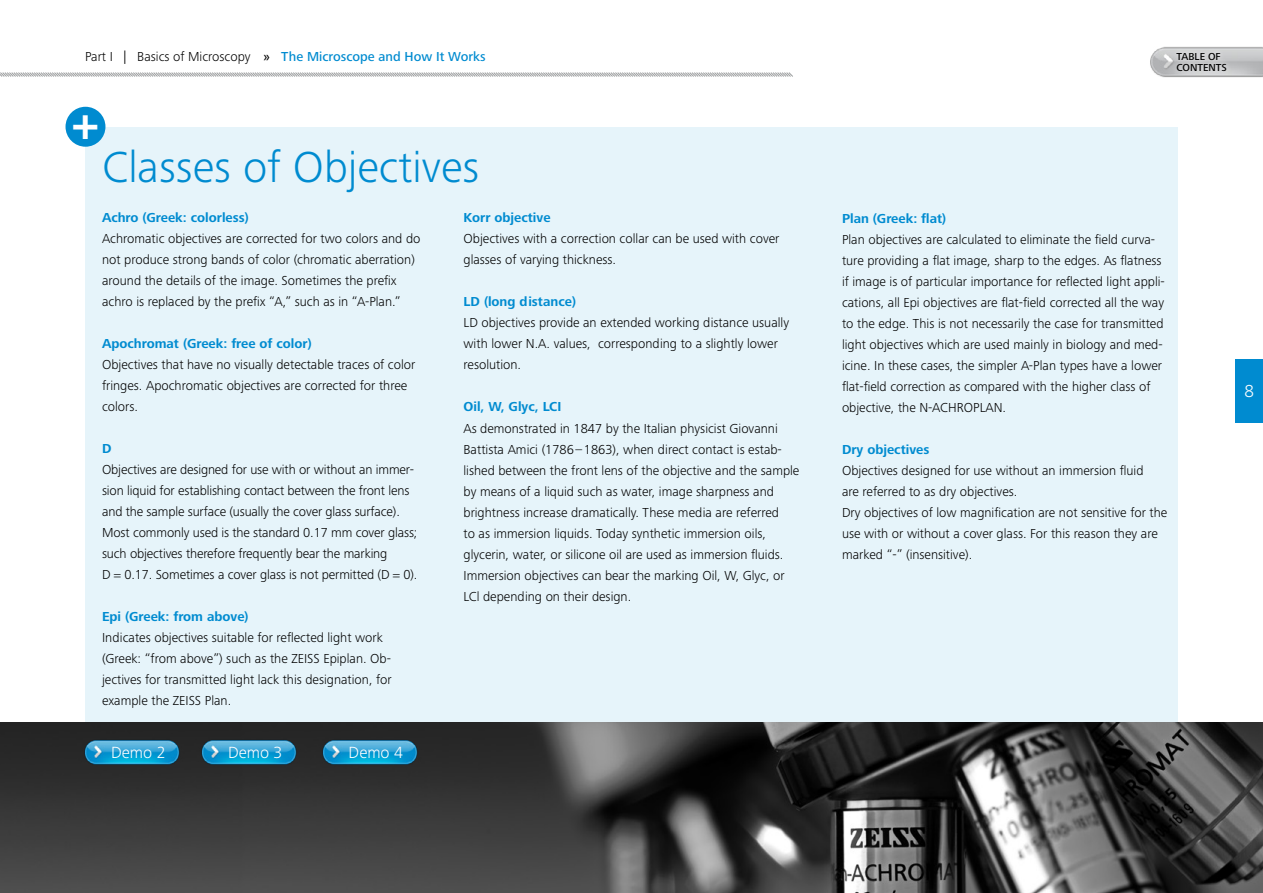
<style>
.page{position:relative;width:1263px;height:893px;background:#fff}
.page>*{position:absolute;margin:0;border:0;box-sizing:border-box;transform-origin:0 0}
.t1{font:700 46.05px "Zeiss Frutiger Next Pro";color:#fff}
.t2{font:300 45px "Zeiss Frutiger Next Pro";color:#008bd0}
.t3{font:300 18px "Zeiss Frutiger Next Pro";color:#fff}
.t4{font:300 16.8px "Zeiss Frutiger Next Pro";color:#fff}
.t5{font:300 13.5px/21px "Zeiss Frutiger Next Pro";color:#000}
.t6{font:700 13.5px "Zeiss Frutiger Next Pro";color:#008bd0}
.t7{font:500 13.5px "Zeiss Frutiger Next Pro";color:#008bd0}
.t8{font:500 10.5px/10.5px "Zeiss Frutiger Next Pro";color:#000}
.s1{color:#000}
</style>
<div class="page">
<svg style="left:0;top:72px;width:793px;height:5px;background:#cecfcf"></svg>
<div style="left:85px;top:128px;width:1093px;height:595px;background:#e6f4fa"></div>
<img style="left:0;top:723px;width:1263px;height:170px">
<div style="left:66px;top:107px;width:39px;height:40px;background:#008bd0;border-radius:50%"></div>
<img style="left:82px;top:733px;width:102px;height:38px">
<img style="left:199px;top:733px;width:102px;height:38px">
<img style="left:319px;top:733px;width:102px;height:38px">
<img style="left:1150px;top:46px;width:113px;height:32px">
<div style="left:1171px;top:48px;width:61px;height:28px;background:#fff;opacity:.75"></div>
<div style="left:1235px;top:359px;width:28px;height:64px;background:#008bd0"></div>
<p class="t5" style="left:85px;top:46px;width:167px">Part I | Basics of Microscopy</p>
<p class="t7" style="left:264px;top:49px;width:224px"><span class="s1">»</span> The Microscope and How It Works</p>
<h1 class="t1" style="left:72px;top:97px;width:29px">+</h1>
<h2 class="t2" style="left:102px;top:141px;width:379px">Classes of Objectives</h2>
<p class="t6" style="left:102px;top:210px;width:148px">Achro (Greek: colorless)</p>
<p class="t5" style="left:102px;top:228px;width:320px">Achromatic objectives are corrected for two colors and do not produce strong bands of color (chromatic aberration) around the details of the image. Sometimes the prefix achro is replaced by the prefix “A,” such as in “A-Plan.”</p>
<p class="t6" style="left:102px;top:336px;width:211px">Apochromat (Greek: free of color)</p>
<p class="t5" style="left:102px;top:354px;width:315px">Objectives that have no visually detectable traces of color fringes. Apochromatic objectives are corrected for three colors.</p>
<p class="t6" style="left:102px;top:441px;width:11px">D</p>
<p class="t5" style="left:102px;top:459px;width:317px">Objectives are designed for use with or without an immer&shy;sion liquid for establishing contact between the front lens and the sample surface (usually the cover glass surface).<br>Most commonly used is the standard 0.17 mm cover glass; such objectives therefore frequently bear the marking<br>D = 0.17. Sometimes a cover glass is not permitted (D = 0).</p>
<p class="t6" style="left:102px;top:609px;width:148px">Epi (Greek: from above)</p>
<p class="t5" style="left:102px;top:627px;width:291px">Indicates objectives suitable for reflected light work (Greek: “from above”) such as the ZEISS Epiplan. Ob&shy;jectives for transmitted light lack this designation, for example the ZEISS Plan.</p>
<p class="t6" style="left:463px;top:210px;width:89px">Korr objective</p>
<p class="t5" style="left:463px;top:228px;width:317px">Objectives with a correction collar can be used with cover glasses of varying thickness.</p>
<p class="t6" style="left:463px;top:294px;width:114px">LD (long distance)</p>
<p class="t5" style="left:463px;top:312px;width:327px">LD objectives provide an extended working distance usually with lower N.A. values, corresponding to a slightly lower resolution.</p>
<p class="t6" style="left:463px;top:399px;width:99px">Oil, W, Glyc, LCI</p>
<p class="t5" style="left:463px;top:417px;width:337px">As demonstrated in 1847 by the Italian physicist Giovanni Battista Amici (1786–1863), when direct contact is estab&shy;lished between the front lens of the objective and the sample by means of a liquid such as water, image sharpness and brightness increase dramatically. These media are referred<br>to as immersion liquids. Today synthetic immersion oils, glycerin, water, or silicone oil are used as immersion fluids.<br>Immersion objectives can bear the marking Oil, W, Glyc, or LCl depending on their design.</p>
<p class="t4" style="left:111px;top:742px;width:56px">Demo 2</p>
<p class="t4" style="left:228px;top:742px;width:56px">Demo 3</p>
<p class="t4" style="left:349px;top:742px;width:56px">Demo 4</p>
<p class="t8" style="left:1176px;top:52px;width:52px">TABLE OF<br>CONTENTS</p>
<p class="t6" style="left:842px;top:210px;width:106px">Plan (Greek: flat)</p>
<p class="t5" style="left:842px;top:229px;width:324px">Plan objectives are calculated to eliminate the field curva&shy;ture providing a flat image, sharp to the edges. As flatness if image is of particular importance for reflected light appli&shy;cations, all Epi objectives are flat-field corrected all the way to the edge. This is not necessarily the case for transmitted light objectives which are used mainly in biology and med&shy;icine. In these cases, the simpler A-Plan types have a lower flat-field correction as compared with the higher class of objective, the N-ACHROPLAN.</p>
<p class="t6" style="left:842px;top:441px;width:89px">Dry objectives</p>
<p class="t5" style="left:842px;top:460px;width:327px">Objectives designed for use without an immersion fluid<br>are referred to as dry objectives.<br>Dry objectives of low magnification are not sensitive for the use with or without a cover glass. For this reason they are marked “-” (insensitive).</p>
<h3 class="t3" style="left:1244px;top:380px;width:11px">8</h3>
</div>
